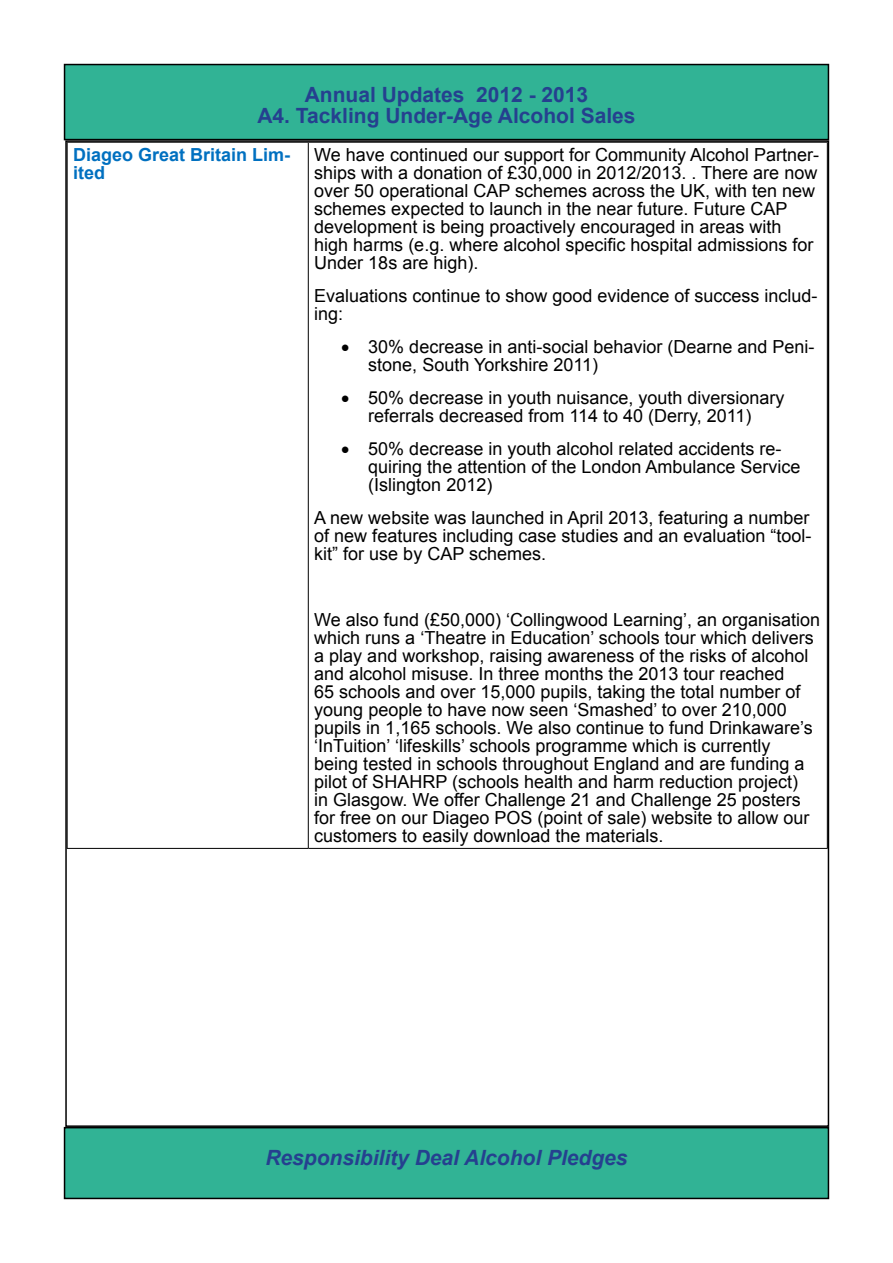
<style>
.page{position:relative;width:893px;height:1263px;background:#fff}
.page>*{position:absolute;margin:0;border:0;box-sizing:border-box;transform-origin:0 0}
.t1{font:700 21px/21px "Arial";color:#25408f;text-align:center}
.t2{font:italic 700 21px "Arial";color:#25408f}
.t3{font:18px/18px "Arial";color:#000}
.t4{font:700 18px/18px "Arial";color:#0070c0}
</style>
<div class="page">
<div style="left:65px;top:65px;width:763px;height:75px;background:#31b395"></div>
<div style="left:64px;top:64px;width:765px;height:76px;border:2px solid #000"></div>
<div style="left:65px;top:1128px;width:763px;height:70px;background:#31b395"></div>
<div style="left:64px;top:1127px;width:765px;height:72px;border:2px solid #000"></div>
<hr style="left:308px;top:143px;width:1px;height:705px;background:#000">
<hr style="left:67px;top:848px;width:241px;height:1px;background:#000">
<hr style="left:308px;top:848px;width:520px;height:1px;background:#000">
<p class="t1" style="left:257px;top:84px;width:380px">Annual Updates 2012 - 2013<br>A4. Tackling Under-Age Alcohol Sales</p>
<p class="t4" style="left:73px;top:147px;width:219px">Diageo Great Britain Lim&shy;ited</p>
<p class="t3" style="left:314px;top:146px;width:506px">We have continued our support for Community Alcohol Partner&shy;ships with a donation of £30,000 in 2012/2013. . There are now over 50 operational CAP schemes across the UK, with ten new schemes expected to launch in the near future. Future CAP development is being proactively encouraged in areas with high harms (e.g. where alcohol specific hospital admissions for Under 18s are high).</p>
<p class="t3" style="left:314px;top:287px;width:505px">Evaluations continue to show good evidence of success includ&shy;ing:</p>
<p class="t3" style="left:368px;top:338px;width:448px;text-indent:-27px">• 30% decrease in anti-social behavior (Dearne and Peni&shy;stone, South Yorkshire 2011)</p>
<p class="t3" style="left:341px;top:389px;width:445px;text-align:center">• 50% decrease in youth nuisance, youth diversionary referrals decreased from 114 to 40 (Derry, 2011)</p>
<p class="t3" style="left:368px;top:440px;width:434px;text-indent:-27px">• 50% decrease in youth alcohol related accidents re&shy;quiring the attention of the London Ambulance Service (Islington 2012)</p>
<p class="t3" style="left:314px;top:509px;width:499px;text-align:justify">A new website was launched in April 2013, featuring a number of new features including case studies and an evaluation “tool&shy;kit” for use by CAP schemes.</p>
<p class="t3" style="left:314px;top:611px;width:507px">We also fund (£50,000) ‘Collingwood Learning’, an organisation which runs a ‘Theatre in Education’ schools tour which delivers a play and workshop, raising awareness of the risks of alcohol and alcohol misuse. In three months the 2013 tour reached<br>65 schools and over 15,000 pupils, taking the total number of young people to have now seen ‘Smashed’ to over 210,000 pupils in 1,165 schools. We also continue to fund Drinkaware’s ‘InTuition’ ‘lifeskills’ schools programme which is currently<br>being tested in schools throughout England and are funding a pilot of SHAHRP (schools health and harm reduction project)<br>in Glasgow. We offer Challenge 21 and Challenge 25 posters for free on our Diageo POS (point of sale) website to allow our customers to easily download the materials.</p>
<p class="t2" style="left:265px;top:1143px;width:364px">Responsibility Deal Alcohol Pledges</p>
</div>
